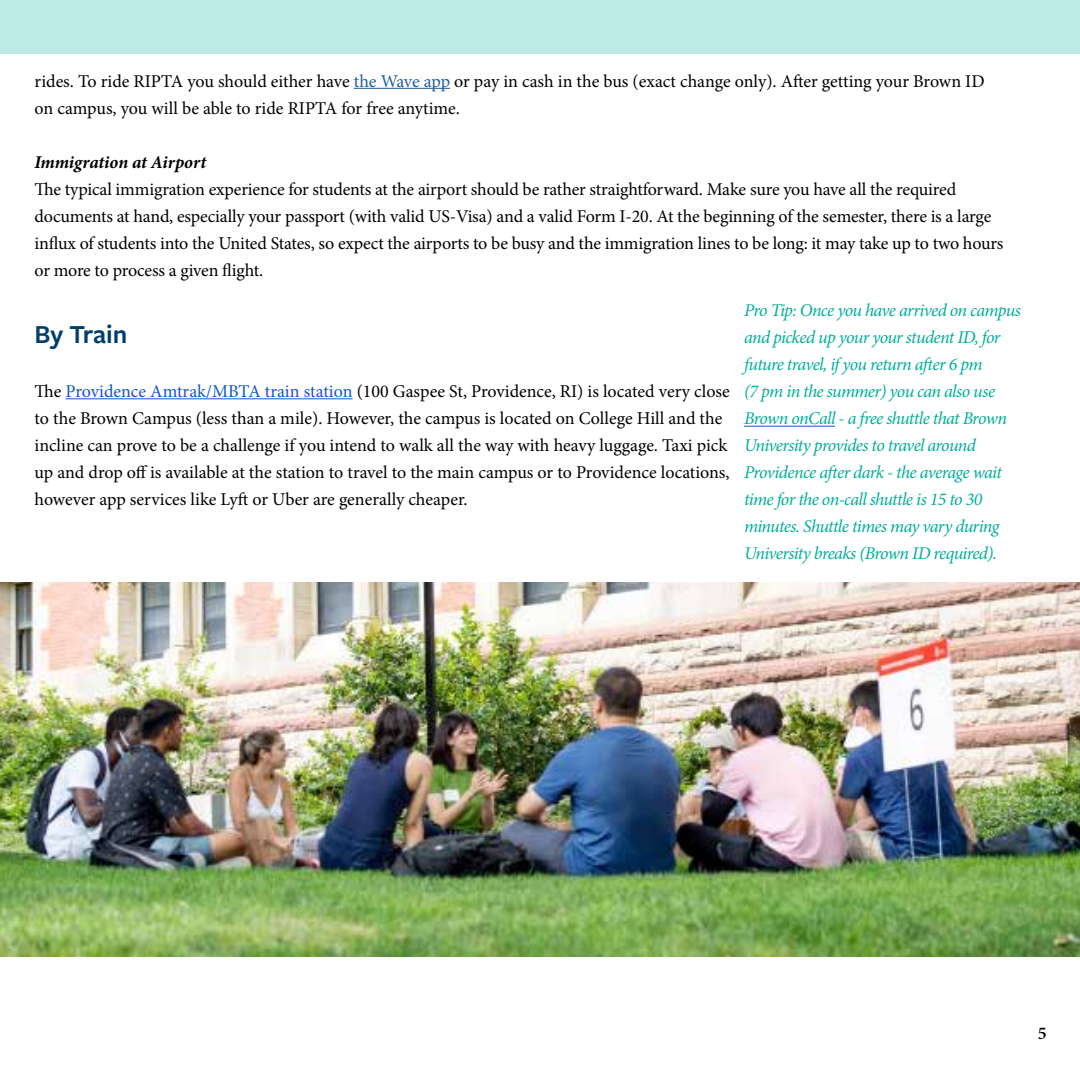
<style>
.page{position:relative;width:1080px;height:1080px;background:#fff}
.page>*{position:absolute;margin:0;border:0;box-sizing:border-box;transform-origin:0 0}
.t1{font:600 27px "Freight Sans Pro";color:#003e6b}
.t2{font:18px/27px "Minion Pro";letter-spacing:-.01em;color:#000}
.t3{font:italic 18px/27px "Minion Pro";letter-spacing:-.04em;color:#00ae9a}
.t4{font:italic 700 18px "Minion Pro";letter-spacing:-.005em;color:#000}
.t5{font:600 18px "Minion Pro";color:#000}
.s1{color:#215e9e}
.s2{color:#15c}
</style>
<div class="page">
<div style="left:0;top:0;width:1080px;height:54px;background:#bfebe6"></div>
<hr style="left:354px;top:88px;width:96px;height:1px;background:#215e9e">
<hr style="left:66px;top:398px;width:287px;height:1px;background:#15c">
<hr style="left:744px;top:426px;width:91px;height:1px;background:#15c">
<img style="left:0;top:583px;width:1080px;height:374px">
<p class="t2" style="left:35px;top:67px;width:952px">rides. To ride RIPTA you should either have <span class="s1">the Wave app</span> or pay in cash in the bus (exact change only). After getting your Brown ID on campus, you will be able to ride RIPTA for free anytime.</p>
<p class="t4" style="left:35px;top:149px;width:173px">Immigration at Airport</p>
<p class="t2" style="left:35px;top:175px;width:970px">The typical immigration experience for students at the airport should be rather straightforward. Make sure you have all the required documents at hand, especially your passport (with valid US-Visa) and a valid Form I-20. At the beginning of the semester, there is a large influx of students into the United States, so expect the airports to be busy and the immigration lines to be long: it may take up to two hours or more to process a given flight.</p>
<h1 class="t1" style="left:35px;top:316px;width:94px">By Train</h1>
<p class="t2" style="left:35px;top:378px;width:697px">The <span class="s2">Providence Amtrak/MBTA train station</span> (100 Gaspee St, Providence, RI) is located very close to the Brown Campus (less than a mile). However, the campus is located on College Hill and the incline can prove to be a challenge if you intend to walk all the way with heavy luggage. Taxi pick up and drop off is available at the station to travel to the main campus or to Providence locations, however app services like Lyft or Uber are generally cheaper.</p>
<p class="t3" style="left:744px;top:297px;width:278px">Pro Tip: Once you have arrived on campus and picked up your your student ID, for future travel, if you return after 6 pm<br>(7 pm in the summer) you can also use Brown onCall - a free shuttle that Brown University provides to travel around Providence after dark - the average wait time for the on-call shuttle is 15 to 30 minutes. Shuttle times may vary during University breaks (Brown ID required).</p>
<p class="t5" style="left:1038px;top:1021px;width:10px">5</p>
</div>
